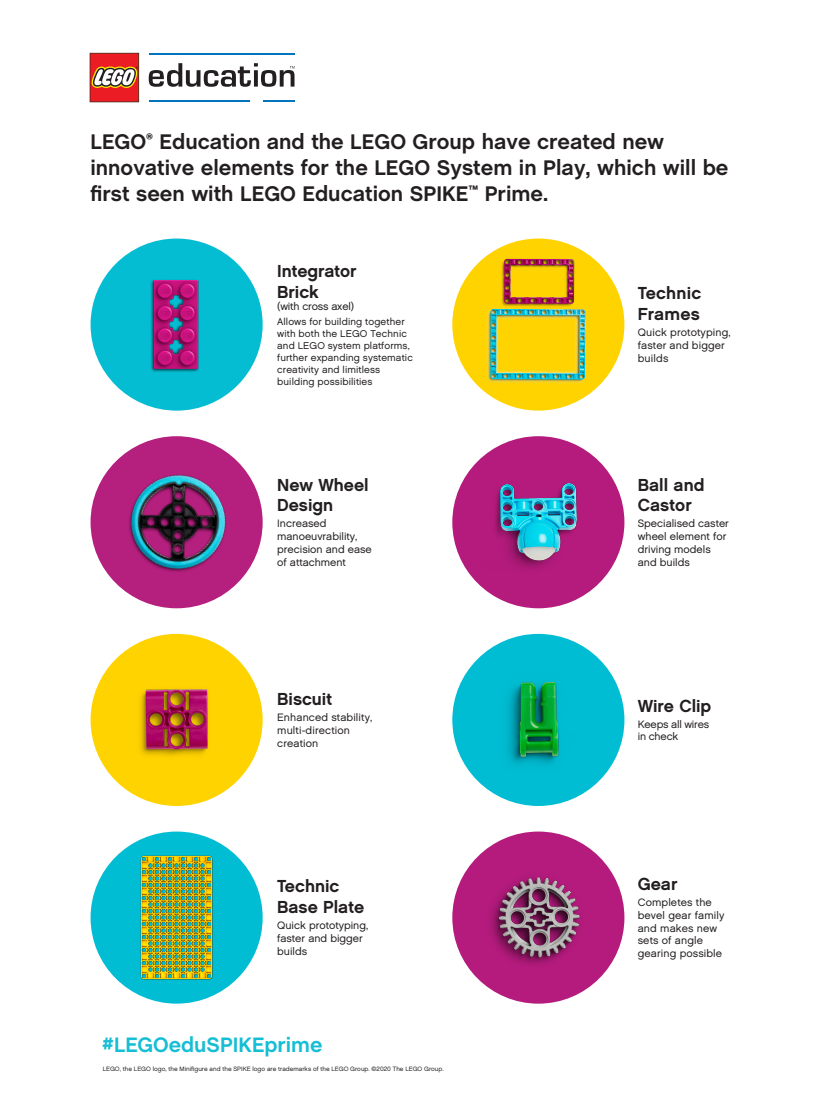
<style>
.page{position:relative;width:823px;height:1093px;background:#fff}
.page>*{position:absolute;margin:0;border:0;box-sizing:border-box;transform-origin:0 0}
.t1{font:700 21.5px/25.8px "LEGO Chalet 50";color:#231f20}
.t2{font:700 21.25px "LEGO Chalet 50";color:#15bed4}
.t3{font:700 17.38px/20.9px "LEGO Chalet 60";color:#231f20}
.t4{font:10.69px/12.8px "LEGO Chalet 60";color:#231f20}
.t5{font:9.88px/11.8px "LEGO Chalet 60";letter-spacing:.01em;color:#231f20}
.t6{font:6.25px "LEGO Chalet 60";color:#231f20}
</style>
<div class="page">
<div style="left:452px;top:239px;width:172px;height:172px;background:#ffd300;border-radius:50%"></div>
<div style="left:452px;top:436px;width:172px;height:172px;background:#b41b7d;border-radius:50%"></div>
<div style="left:452px;top:634px;width:172px;height:172px;background:#00bdd3;border-radius:50%"></div>
<div style="left:452px;top:832px;width:172px;height:172px;background:#b41b7d;border-radius:50%"></div>
<div style="left:91px;top:634px;width:172px;height:172px;background:#ffd300;border-radius:50%"></div>
<div style="left:91px;top:832px;width:172px;height:172px;background:#00bdd3;border-radius:50%"></div>
<img style="left:140px;top:855px;width:73px;height:125px">
<div style="left:91px;top:436px;width:172px;height:172px;background:#b51f7e;border-radius:50%"></div>
<div style="left:91px;top:239px;width:172px;height:172px;background:#05bdd3;border-radius:50%"></div>
<img style="left:150px;top:280px;width:49px;height:92px">
<img style="left:486px;top:308px;width:100px;height:75px">
<img style="left:502px;top:258px;width:73px;height:48px">
<img style="left:109px;top:458px;width:134px;height:133px">
<img style="left:495px;top:483px;width:82px;height:85px">
<img style="left:140px;top:689px;width:68px;height:67px">
<img style="left:508px;top:682px;width:51px;height:83px">
<img style="left:491px;top:877px;width:89px;height:87px">
<hr style="left:149px;top:53px;width:146px;height:2px;background:#0075be">
<hr style="left:149px;top:100px;width:100px;height:2px;background:#0075be">
<hr style="left:263px;top:100px;width:32px;height:2px;background:#0075be">
<svg style="left:149px;top:63px;width:145px;height:24px"></svg>
<svg style="left:90px;top:53px;width:49px;height:49px;background:#d05147"></svg>
<h1 class="t1" style="left:90px;top:130px;width:640px">LEGO<sup>®</sup> Education and the LEGO Group have created new innovative elements for the LEGO System in Play, which will be first seen with LEGO Education SPIKE<sup>™</sup> Prime.</h1>
<h3 class="t3" style="left:277px;top:260px;width:81px">Integrator<br>Brick</h3>
<p class="t4" style="left:277px;top:300px;width:78px">(with cross axel)</p>
<p class="t5" style="left:277px;top:316px;width:137px">Allows for building together with both the LEGO Technic and LEGO system platforms, further expanding systematic creativity and limitless building possibilities</p>
<h3 class="t3" style="left:277px;top:474px;width:93px">New Wheel<br>Design</h3>
<p class="t4" style="left:277px;top:517px;width:96px">Increased manoeuvrability, precision and ease of attachment</p>
<h3 class="t3" style="left:277px;top:688px;width:56px">Biscuit</h3>
<p class="t4" style="left:277px;top:711px;width:97px">Enhanced stability, multi-direction creation</p>
<h3 class="t3" style="left:277px;top:876px;width:89px">Technic<br>Base Plate</h3>
<p class="t4" style="left:277px;top:919px;width:92px">Quick prototyping, faster and bigger builds</p>
<h2 class="t2" style="left:102px;top:1032px;width:222px">#LEGOeduSPIKEprime</h2>
<p class="t6" style="left:103px;top:1065px;width:342px">LEGO, the LEGO logo, the Minifigure and the SPIKE logo are trademarks of the LEGO Group. ©2020 The LEGO Group.</p>
<h3 class="t3" style="left:638px;top:283px;width:65px">Technic<br>Frames</h3>
<p class="t4" style="left:638px;top:326px;width:94px">Quick prototyping, faster and bigger builds</p>
<h3 class="t3" style="left:638px;top:474px;width:68px">Ball and<br>Castor</h3>
<p class="t4" style="left:638px;top:517px;width:93px">Specialised caster wheel element for driving models and builds</p>
<h3 class="t3" style="left:638px;top:695px;width:75px">Wire Clip</h3>
<p class="t4" style="left:638px;top:717px;width:73px">Keeps all wires in check</p>
<h3 class="t3" style="left:638px;top:873px;width:41px">Gear</h3>
<p class="t4" style="left:638px;top:896px;width:88px">Completes the bevel gear family and makes new sets of angle gearing possible</p>
</div>
